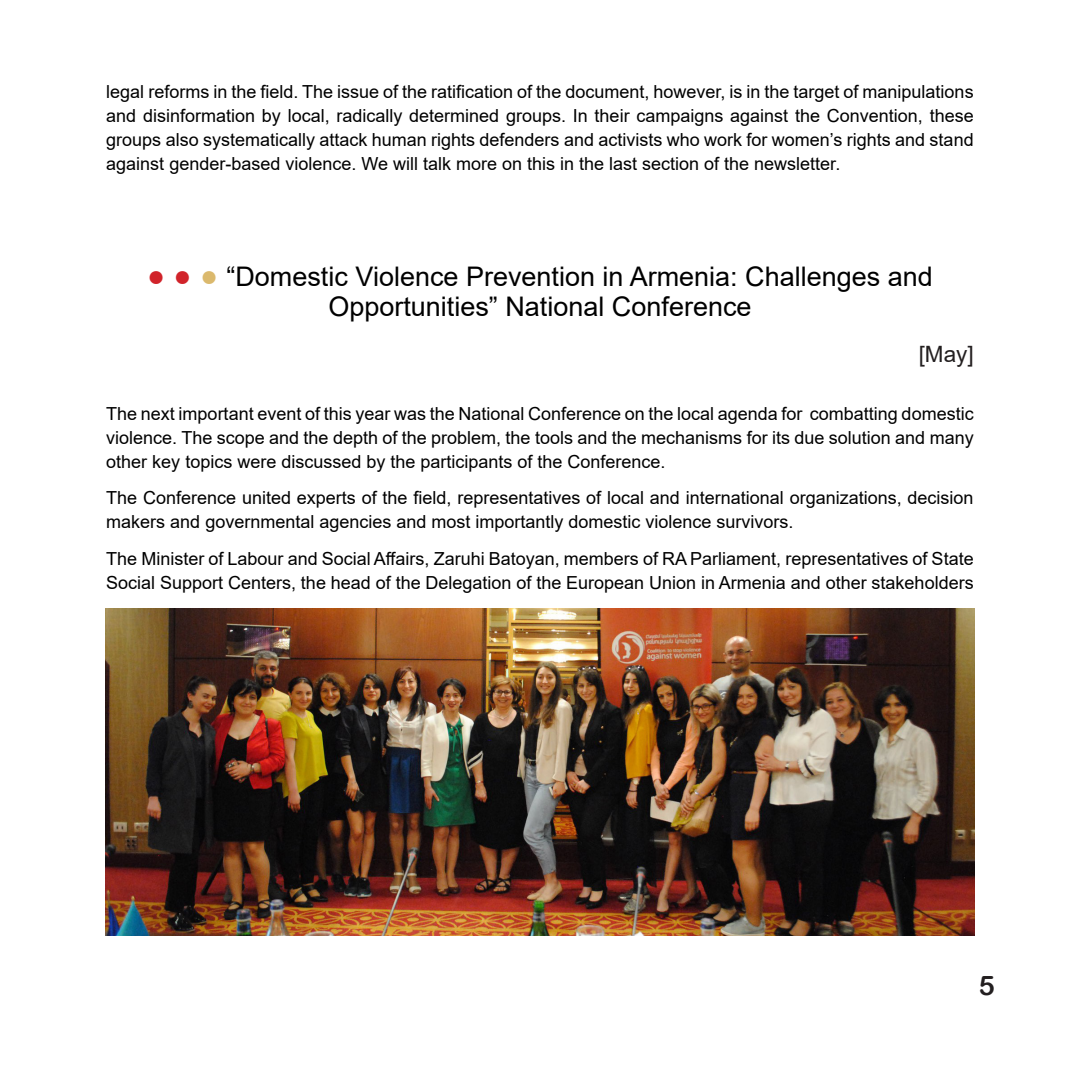
<style>
.page{position:relative;width:1080px;height:1080px;background:#fff}
.page>*{position:absolute;margin:0;border:0;box-sizing:border-box;transform-origin:0 0}
.t1{font:27px/30px "Arial";color:#000;text-align:center}
.t2{font:27px "Arial Rounded MT Bold";color:#231f20}
.t3{font:22.5px "Arial";color:#231f20}
.t4{font:18px/24px "Arial";color:#000;text-align:justify}
.s1{font-weight:700;font-size:30px;color:#d1232a}
.s2{font-weight:700;font-size:30px;color:#dbb96d}
</style>
<div class="page">
<img style="left:106px;top:608px;width:868px;height:327px">
<p class="t4" style="left:106px;top:80px;width:869px">legal reforms in the field. The issue of the ratification of the document, however, is in the target of manipulations and disinformation by local, radically determined groups. In their campaigns against the Convention, these groups also systematically attack human rights defenders and activists who work for women’s rights and stand against gender-based violence. We will talk more on this in the last section of the newsletter.</p>
<p class="t1" style="left:147px;top:262px;width:787px"><span class="s1">● ●</span> <span class="s2">●</span> “Domestic Violence Prevention in Armenia։ Challenges and<br>Opportunities” National Conference</p>
<p class="t3" style="left:919px;top:338px;width:57px">[May]</p>
<p class="t4" style="left:106px;top:401px;width:869px">The next important event of this year was the National Conference on the local agenda for combatting domestic violence. The scope and the depth of the problem, the tools and the mechanisms for its due solution and many other key topics were discussed by the participants of the Conference.</p>
<p class="t4" style="left:106px;top:486px;width:869px">The Conference united experts of the field, representatives of local and international organizations, decision makers and governmental agencies and most importantly domestic violence survivors.</p>
<p class="t4" style="left:106px;top:547px;width:869px">The Minister of Labour and Social Affairs, Zaruhi Batoyan, members of RA Parliament, representatives of State<br>Social Support Centers, the head of the Delegation of the European Union in Armenia and other stakeholders</p>
<p class="t2" style="left:979px;top:969px;width:18px">5</p>
</div>
